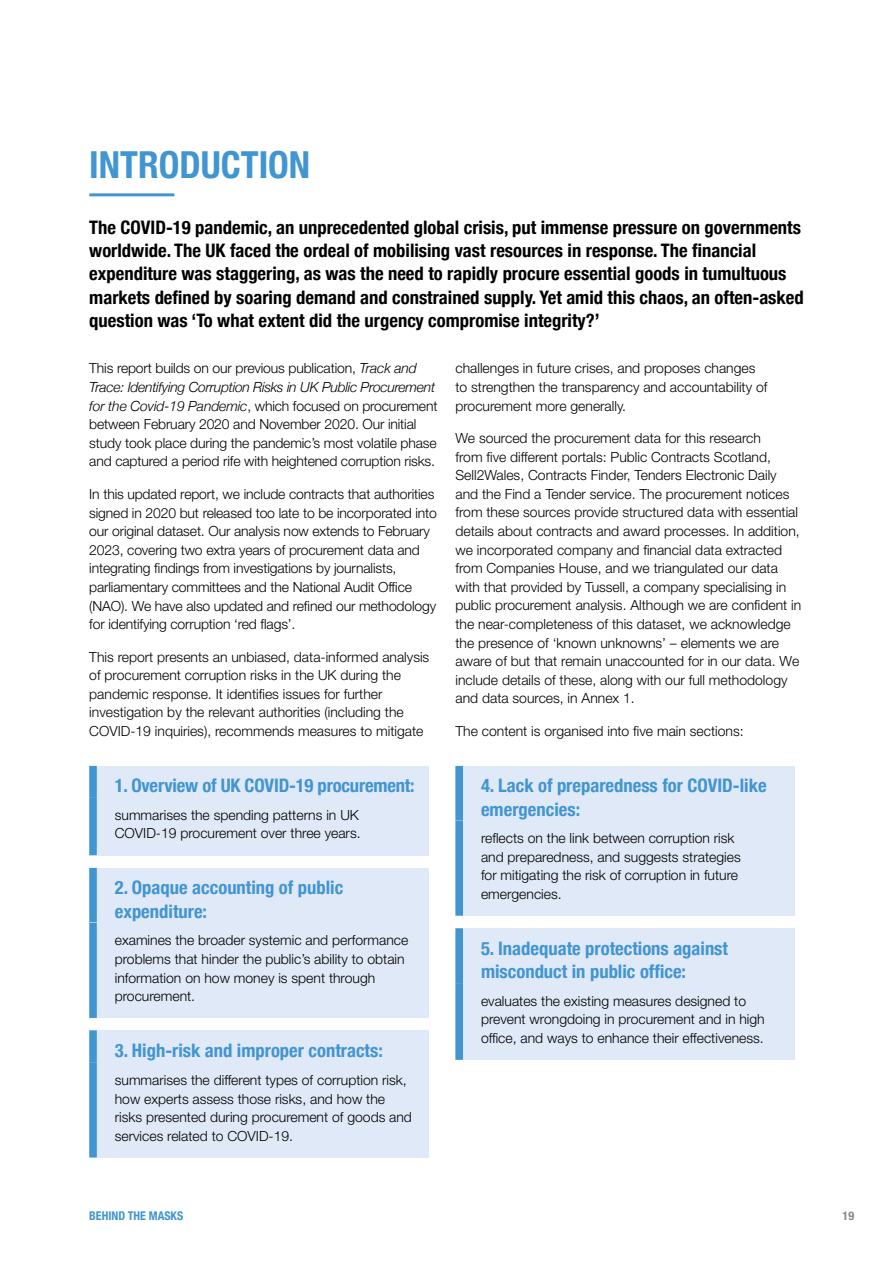
<style>
.page{position:relative;width:893px;height:1263px;background:#fff}
.page>*{position:absolute;margin:0;border:0;box-sizing:border-box;transform-origin:0 0}
.t1{font:700 condensed 37.2px "Helvetica Neue";color:#4195d1}
.t2{font:700 condensed 18.6px/23.2px "Helvetica Neue";color:#000}
.t3{font:700 condensed 18.6px/23.2px "Helvetica Neue";color:#4195d1}
.t4{font:300 13.95px/18.6px "Helvetica Neue LT Std";color:#000}
.t5{font:italic 300 13.95px "Helvetica Neue";letter-spacing:-.02em;color:#000}
.t6{font:700 condensed 12px "Helvetica Neue";color:#4195d1}
.t7{font:700 condensed 12px "Helvetica Neue";color:#878787}
.s1{font-family:"Helvetica Neue";font-style:italic}
</style>
<div class="page">
<hr style="left:89px;top:193px;width:85px;height:3px;background:#4195d1">
<div style="left:89px;top:766px;width:340px;height:43px;background:#e0e9f7"></div>
<div style="left:89px;top:766px;width:8px;height:43px;background:#4195d1"></div>
<div style="left:89px;top:797px;width:340px;height:58px;background:#e0e9f7"></div>
<div style="left:89px;top:797px;width:8px;height:58px;background:#4195d1"></div>
<div style="left:89px;top:868px;width:340px;height:66px;background:#e0e9f7"></div>
<div style="left:89px;top:868px;width:8px;height:66px;background:#4195d1"></div>
<div style="left:89px;top:923px;width:340px;height:95px;background:#e0e9f7"></div>
<div style="left:89px;top:923px;width:8px;height:95px;background:#4195d1"></div>
<div style="left:89px;top:1030px;width:340px;height:44px;background:#e0e9f7"></div>
<div style="left:89px;top:1030px;width:8px;height:44px;background:#4195d1"></div>
<div style="left:89px;top:1062px;width:340px;height:95px;background:#e0e9f7"></div>
<div style="left:89px;top:1062px;width:8px;height:95px;background:#4195d1"></div>
<div style="left:455px;top:766px;width:340px;height:66px;background:#e0e9f7"></div>
<div style="left:455px;top:766px;width:8px;height:66px;background:#4195d1"></div>
<div style="left:455px;top:820px;width:340px;height:96px;background:#e0e9f7"></div>
<div style="left:455px;top:820px;width:8px;height:96px;background:#4195d1"></div>
<div style="left:455px;top:928px;width:340px;height:67px;background:#e0e9f7"></div>
<div style="left:455px;top:928px;width:8px;height:67px;background:#4195d1"></div>
<div style="left:455px;top:983px;width:340px;height:77px;background:#e0e9f7"></div>
<div style="left:455px;top:983px;width:8px;height:77px;background:#4195d1"></div>
<h1 class="t1" style="left:89px;top:134px;width:223px">INTRODUCTION</h1>
<p class="t2" style="left:89px;top:214px;width:716px">The COVID-19 pandemic, an unprecedented global crisis, put immense pressure on governments worldwide. The UK faced the ordeal of mobilising vast resources in response. The financial expenditure was staggering, as was the need to rapidly procure essential goods in tumultuous markets defined by soaring demand and constrained supply. Yet amid this chaos, an often-asked question was ‘To what extent did the urgency compromise integrity?’</p>
<p class="t4" style="left:89px;top:359px;width:329px">This report builds on our previous publication, <span class="s1">Track and</span></p>
<p class="t5" style="left:89px;top:376px;width:347px">Trace: Identifying Corruption Risks in UK Public Procurement</p>
<p class="t4" style="left:89px;top:396px;width:350px"><span class="s1">for the Covid-19 Pandemic</span>, which focused on procurement between February 2020 and November 2020. Our initial study took place during the pandemic’s most volatile phase and captured a period rife with heightened corruption risks.</p>
<p class="t4" style="left:89px;top:484px;width:349px">In this updated report, we include contracts that authorities signed in 2020 but released too late to be incorporated into our original dataset. Our analysis now extends to February 2023, covering two extra years of procurement data and integrating findings from investigations by journalists, parliamentary committees and the National Audit Office (NAO). We have also updated and refined our methodology for identifying corruption ‘red flags’.</p>
<p class="t4" style="left:89px;top:647px;width:342px">This report presents an unbiased, data-informed analysis of procurement corruption risks in the UK during the pandemic response. It identifies issues for further investigation by the relevant authorities (including the COVID-19 inquiries), recommends measures to mitigate</p>
<p class="t4" style="left:455px;top:359px;width:313px">challenges in future crises, and proposes changes to strengthen the transparency and accountability of procurement more generally.</p>
<p class="t4" style="left:455px;top:428px;width:347px">We sourced the procurement data for this research<br>from five different portals: Public Contracts Scotland, Sell2Wales, Contracts Finder, Tenders Electronic Daily and the Find a Tender service. The procurement notices from these sources provide structured data with essential details about contracts and award processes. In addition, we incorporated company and financial data extracted from Companies House, and we triangulated our data with that provided by Tussell, a company specialising in public procurement analysis. Although we are confident in the near-completeness of this dataset, we acknowledge the presence of ‘known unknowns’ – elements we are aware of but that remain unaccounted for in our data. We include details of these, along with our full methodology and data sources, in Annex 1.</p>
<p class="t4" style="left:455px;top:721px;width:290px">The content is organised into five main sections:</p>
<h2 class="t3" style="left:115px;top:773px;width:301px">1. Overview of UK COVID-19 procurement:</h2>
<p class="t4" style="left:115px;top:805px;width:247px">summarises the spending patterns in UK<br>COVID-19 procurement over three years.</p>
<h2 class="t3" style="left:115px;top:875px;width:230px">2. Opaque accounting of public expenditure:</h2>
<p class="t4" style="left:115px;top:931px;width:295px">examines the broader systemic and performance problems that hinder the public’s ability to obtain information on how money is spent through procurement.</p>
<h2 class="t3" style="left:115px;top:1037px;width:270px">3. High-risk and improper contracts:</h2>
<p class="t4" style="left:115px;top:1070px;width:299px">summarises the different types of corruption risk, how experts assess those risks, and how the risks presented during procurement of goods and services related to COVID-19.</p>
<h2 class="t3" style="left:481px;top:773px;width:287px">4. Lack of preparedness for COVID-like emergencies:</h2>
<p class="t4" style="left:481px;top:828px;width:261px">reflects on the link between corruption risk and preparedness, and suggests strategies for mitigating the risk of corruption in future emergencies.</p>
<h2 class="t3" style="left:481px;top:935px;width:249px">5. Inadequate protections against misconduct in public office:</h2>
<p class="t4" style="left:481px;top:991px;width:285px">evaluates the existing measures designed to prevent wrongdoing in procurement and in high office, and ways to enhance their effectiveness.</p>
<p class="t6" style="left:89px;top:1206px;width:95px">BEHIND THE MASKS</p>
<p class="t7" style="left:843px;top:1206px;width:13px">19</p>
</div>
